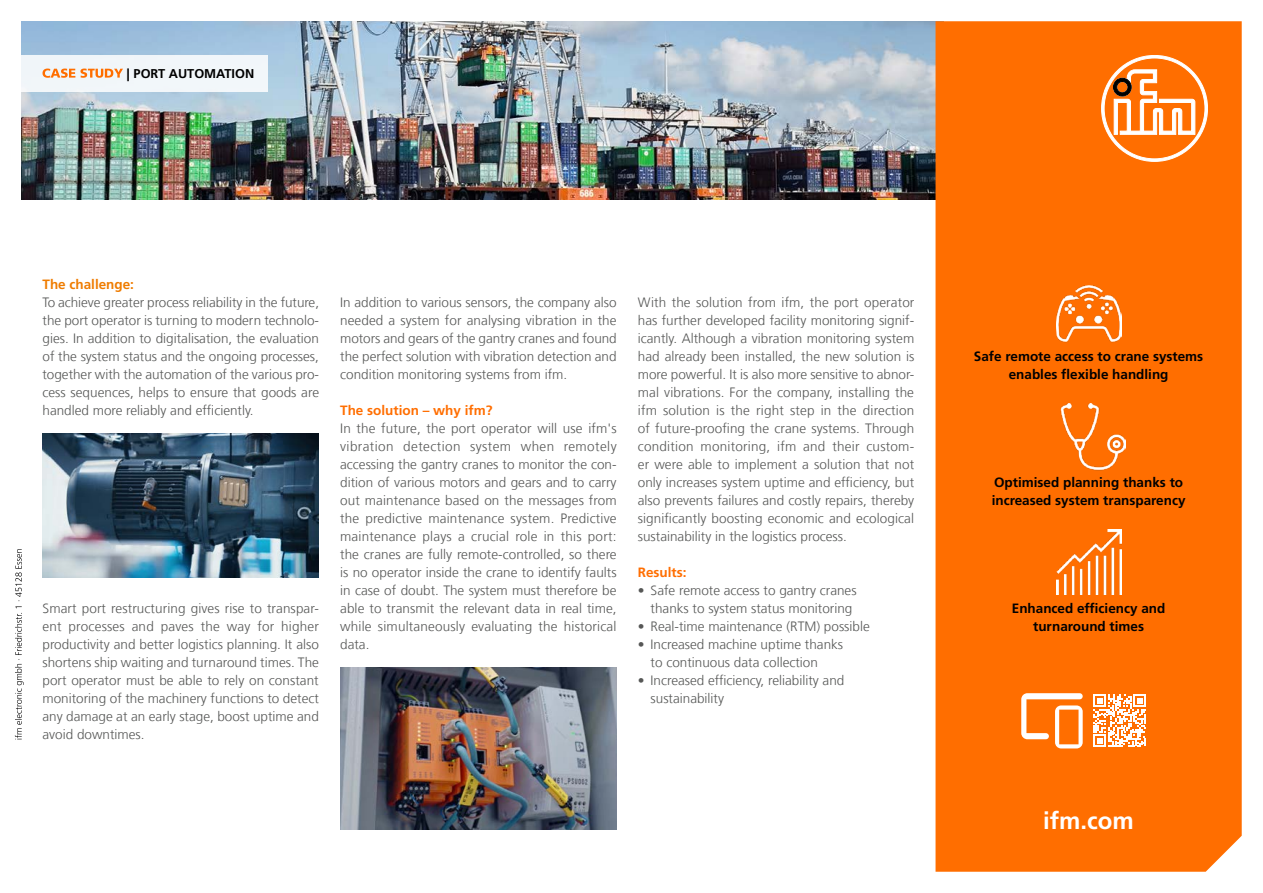
<style>
.page{position:relative;width:1263px;height:893px;background:#fff}
.page>*{position:absolute;margin:0;border:0;box-sizing:border-box;transform-origin:0 0}
.ifm_com{font:700 24px "Frutiger LT Com";color:#fff}
.Fließtext_9_pt{font:300 13.5px/18px "Frutiger LT Com";color:#565756;text-align:justify}
.Fakten{font:700 13.5px/18px "Frutiger LT Com";color:#000}
.Fließtext_9_pt_headline_orange{font:700 13.5px "Frutiger LT Com";color:#ff6e00}
.Fließtext_9_pt_headline_orange-2{font:700 13.5px "Frutiger LT Com";color:#ef7c00}
.Navigation{font:700 12.75px "Frutiger LT Com";color:#000}
.s1{font-weight:900}
</style>
<div class="page">
<img style="left:21px;top:21px;width:914px;height:178px">
<div style="left:935px;top:21px;width:307px;height:851px;background:#ff6e00"></div>
<svg style="left:1101px;top:55px;width:107px;height:107px"></svg>
<svg style="left:15px;top:549px;width:9px;height:190px"></svg>
<div style="left:0;top:55px;width:268px;height:36px;background:linear-gradient(to right,#f5f8fa,#f0f6f9)"></div>
<svg style="left:43px;top:69px;width:80px;height:9px"></svg>
<img style="left:1056px;top:529px;width:65px;height:65px">
<img style="left:1056px;top:286px;width:65px;height:57px">
<img style="left:1058px;top:403px;width:67px;height:68px">
<img style="left:43px;top:434px;width:276px;height:144px">
<img style="left:340px;top:667px;width:277px;height:162px">
<svg style="left:1093px;top:694px;width:53px;height:53px"></svg>
<svg style="left:1021px;top:693px;width:62px;height:55px"></svg>
<p class="Navigation" style="left:127px;top:66px;width:129px"><span class="s1">|</span> PORT AUTOMATION</p>
<p class="Fließtext_9_pt_headline_orange-2" style="left:43px;top:277px;width:93px">The challenge:</p>
<p class="Fließtext_9_pt" style="left:43px;top:294px;width:278px">To achieve greater process reliability in the future, the port operator is turning to modern technolo&shy;gies. In addition to digitalisation, the evaluation of the system status and the ongoing processes, together with the automation of the various pro&shy;cess sequences, helps to ensure that goods are handled more reliably and efficiently.</p>
<p class="Fließtext_9_pt" style="left:43px;top:600px;width:278px">Smart port restructuring gives rise to transpar&shy;ent processes and paves the way for higher productivity and better logistics planning. It also shortens ship waiting and turnaround times. The port operator must be able to rely on constant monitoring of the machinery functions to detect any damage at an early stage, boost uptime and avoid downtimes.</p>
<p class="Fließtext_9_pt" style="left:340px;top:294px;width:278px">In addition to various sensors, the company also needed a system for analysing vibration in the motors and gears of the gantry cranes and found the perfect solution with vibration detection and condition monitoring systems from ifm.</p>
<p class="Fließtext_9_pt_headline_orange" style="left:340px;top:403px;width:154px">The solution – why ifm?</p>
<p class="Fließtext_9_pt" style="left:340px;top:420px;width:278px">In the future, the port operator will use ifm's vibration detection system when remotely accessing the gantry cranes to monitor the con&shy;dition of various motors and gears and to carry out maintenance based on the messages from the predictive maintenance system. Predictive maintenance plays a crucial role in this port: the cranes are fully remote-controlled, so there is no operator inside the crane to identify faults in case of doubt. The system must therefore be able to transmit the relevant data in real time, while simultaneously evaluating the historical data.</p>
<p class="Fließtext_9_pt" style="left:638px;top:294px;width:278px">With the solution from ifm, the port operator has further developed facility monitoring signif&shy;icantly. Although a vibration monitoring system had already been installed, the new solution is more powerful. It is also more sensitive to abnor&shy;mal vibrations. For the company, installing the ifm solution is the right step in the direction of future-proofing the crane systems. Through condition monitoring, ifm and their custom&shy;er were able to implement a solution that not only increases system uptime and efficiency, but also prevents failures and costly repairs, thereby significantly boosting economic and ecological sustainability in the logistics process.</p>
<p class="Fließtext_9_pt_headline_orange" style="left:638px;top:565px;width:50px">Results:</p>
<p class="Fließtext_9_pt" style="left:651px;top:582px;width:207px;text-indent:-13px">• Safe remote access to gantry cranes thanks to system status monitoring</p>
<p class="Fließtext_9_pt" style="left:638px;top:618px;width:233px">• Real-time maintenance (RTM) possible</p>
<p class="Fließtext_9_pt" style="left:651px;top:636px;width:194px;text-indent:-13px">• Increased machine uptime thanks to continuous data collection</p>
<p class="Fließtext_9_pt" style="left:651px;top:672px;width:195px;text-indent:-13px">• Increased efficiency, reliability and sustainability</p>
<p class="Fakten" style="left:974px;top:348px;width:231px">Safe remote access to crane systems</p>
<p class="Fakten" style="left:1009px;top:366px;width:161px">enables flexible handling</p>
<p class="Fakten" style="left:992px;top:474px;width:195px">Optimised planning thanks to increased system transparency</p>
<p class="Fakten" style="left:1012px;top:600px;width:155px;text-align:center">Enhanced efficiency and turnaround times</p>
<p class="ifm_com" style="left:1043px;top:807px;width:92px">ifm.com</p>
</div>
